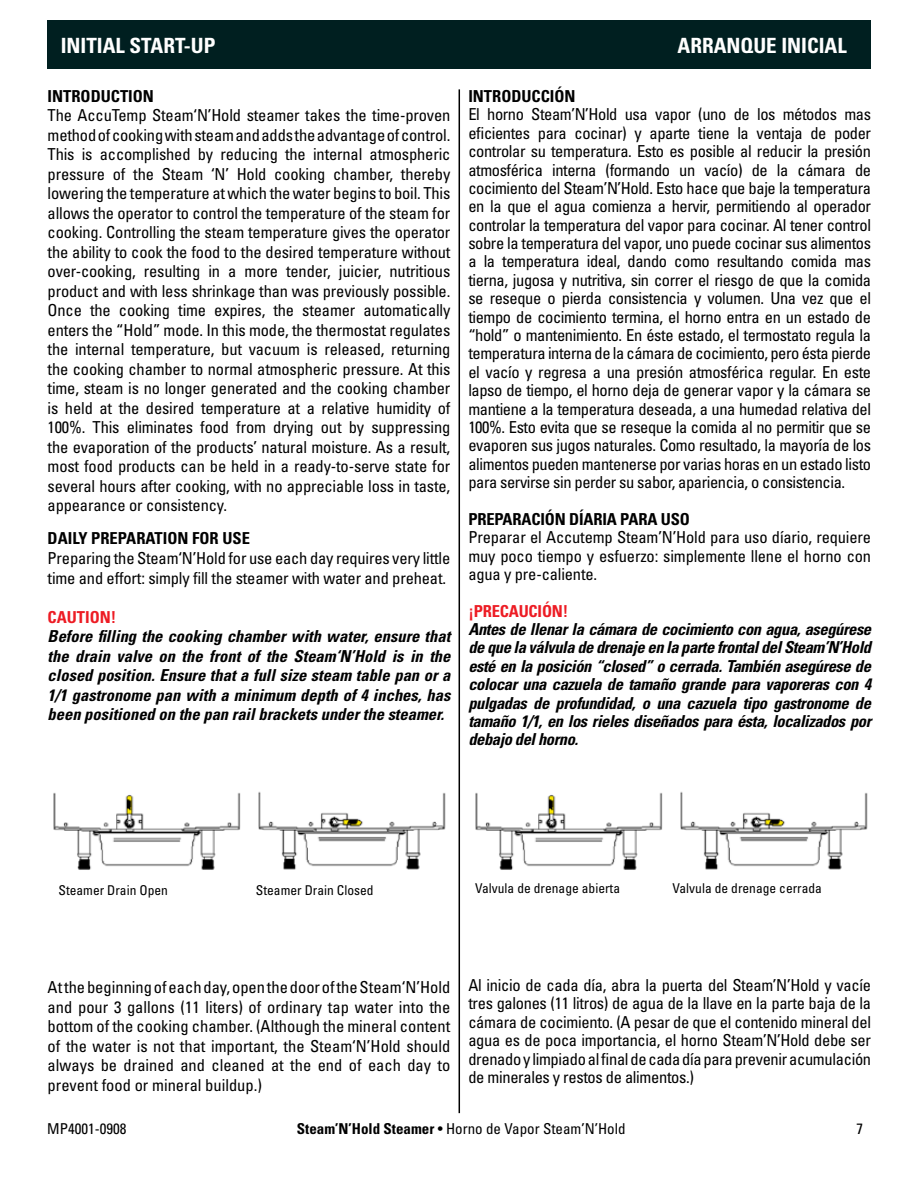
<style>
.page{position:relative;width:918px;height:1188px;background:#fff}
.page>*{position:absolute;margin:0;border:0;box-sizing:border-box;transform-origin:0 0}
.t1{font:700 condensed 21px "Univers";color:#fff}
.t2{font:condensed 16.5px/18.5px "Univers";letter-spacing:-.01em;color:#000;text-align:justify}
.t3{font:italic 700 condensed 16.5px/18.5px "Univers";letter-spacing:-.01em;color:#000;text-align:justify}
.t4{font:700 condensed 16.5px "Univers";color:#000}
.t5{font:700 condensed 16.5px "Univers";color:#ed1c24}
.t6{font:condensed 15px "Univers";color:#000}
.t7{font:condensed 13.5px "Univers";color:#000}
.s1{font-weight:700}
</style>
<div class="page">
<hr style="left:459px;top:89px;width:1px;height:1024px;background:#000">
<div style="left:47px;top:21px;width:824px;height:48px;background:#001f20"></div>
<img style="left:53px;top:791px;width:393px;height:79px">
<img style="left:475px;top:791px;width:393px;height:79px">
<p class="t1" style="left:61px;top:33px;width:156px">INITIAL START-UP</p>
<p class="t1" style="left:678px;top:33px;width:169px">ARRANQUE INICIAL</p>
<p class="t4" style="left:48px;top:86px;width:108px">INTRODUCTION</p>
<p class="t2" style="left:48px;top:106px;width:404px;line-height:19.5px">The AccuTemp Steam‘N’Hold steamer takes the time-proven method of cooking with steam and adds the advantage of control.<br>This is accomplished by reducing the internal atmospheric pressure of the Steam ‘N’ Hold cooking chamber, thereby lowering the temperature at which the water begins to boil. This allows the operator to control the temperature of the steam for cooking. Controlling the steam temperature gives the operator the ability to cook the food to the desired temperature without over-cooking, resulting in a more tender, juicier, nutritious product and with less shrinkage than was previously possible.<br>Once the cooking time expires, the steamer automatically enters the “Hold” mode. In this mode, the thermostat regulates the internal temperature, but vacuum is released, returning the cooking chamber to normal atmospheric pressure. At this time, steam is no longer generated and the cooking chamber is held at the desired temperature at a relative humidity of 100%. This eliminates food from drying out by suppressing the evaporation of the products’ natural moisture. As a result, most food products can be held in a ready-to-serve state for several hours after cooking, with no appreciable loss in taste, appearance or consistency.</p>
<p class="t4" style="left:48px;top:529px;width:202px">DAILY PREPARATION FOR USE</p>
<p class="t2" style="left:48px;top:548px;width:404px;line-height:19.5px">Preparing the Steam‘N’Hold for use each day requires very little time and effort: simply fill the steamer with water and preheat.</p>
<p class="t5" style="left:48px;top:607px;width:70px">CAUTION!</p>
<p class="t3" style="left:48px;top:626px;width:404px;line-height:19.5px">Before filling the cooking chamber with water, ensure that the drain valve on the front of the Steam‘N’Hold is in the closed position. Ensure that a full size steam table pan or a 1/1 gastronome pan with a minimum depth of 4 inches, has been positioned on the pan rail brackets under the steamer.</p>
<p class="t4" style="left:468px;top:86px;width:109px">INTRODUCCIÓN</p>
<p class="t2" style="left:468px;top:105px;width:404px">El horno Steam’N’Hold usa vapor (uno de los métodos mas eficientes para cocinar) y aparte tiene la ventaja de poder controlar su temperatura. Esto es posible al reducir la presión atmosférica interna (formando un vacío) de la cámara de cocimiento del Steam’N’Hold. Esto hace que baje la temperatura en la que el agua comienza a hervir, permitiendo al operador controlar la temperatura del vapor para cocinar. Al tener control sobre la temperatura del vapor, uno puede cocinar sus alimentos a la temperatura ideal, dando como resultando comida mas tierna, jugosa y nutritiva, sin correr el riesgo de que la comida se reseque o pierda consistencia y volumen. Una vez que el tiempo de cocimiento termina, el horno entra en un estado de “hold” o mantenimiento. En éste estado, el termostato regula la temperatura interna de la cámara de cocimiento, pero ésta pierde el vacío y regresa a una presión atmosférica regular. En este lapso de tiempo, el horno deja de generar vapor y la cámara se mantiene a la temperatura deseada, a una humedad relativa del 100%. Esto evita que se reseque la comida al no permitir que se evaporen sus jugos naturales. Como resultado, la mayoría de los alimentos pueden mantenerse por varias horas en un estado listo para servirse sin perder su sabor, apariencia, o consistencia.</p>
<p class="t4" style="left:468px;top:509px;width:37px">PREPARA</p>
<p class="t4" style="left:532px;top:509px;width:62px">CIÓN DÍARIA</p>
<p class="t4" style="left:620px;top:509px;width:11px">PARA</p>
<p class="t4" style="left:661px;top:509px;width:11px">USO</p>
<p class="t2" style="left:468px;top:528px;width:404px">Preparar el Accutemp Steam’N’Hold para uso díario, requiere muy poco tiempo y esfuerzo: simplemente llene el horno con agua y pre-caliente.</p>
<p class="t5" style="left:468px;top:601px;width:101px">¡PRECAUCIÓN !</p>
<p class="t3" style="left:468px;top:620px;width:404px">Antes de llenar la cámara de cocimiento con agua, asegúrese de que la válvula de drenaje en la parte frontal del Steam’N’Hold esté en la posición “closed” o cerrada. También asegúrese de colocar una cazuela de tamaño grande para vaporeras con 4 pulgadas de profundidad, o una cazuela tipo gastronome de tamaño 1/1, en los rieles diseñados para ésta, localizados por debajo del horno.</p>
<p class="t7" style="left:58px;top:882px;width:111px">Steamer Drain Open</p>
<p class="t7" style="left:256px;top:882px;width:119px">Steamer Drain Closed</p>
<p class="t7" style="left:475px;top:879px;width:146px">Valvula de drenage abierta</p>
<p class="t7" style="left:673px;top:879px;width:151px">Valvula de drenage cerrada</p>
<p class="t2" style="left:48px;top:977px;width:404px;line-height:19.5px">At the beginning of each day, open the door of the Steam‘N’Hold and pour 3 gallons (11 liters) of ordinary tap water into the bottom of the cooking chamber. (Although the mineral content of the water is not that important, the Steam‘N’Hold should always be drained and cleaned at the end of each day to prevent food or mineral buildup.)</p>
<p class="t2" style="left:468px;top:976px;width:404px">Al inicio de cada día, abra la puerta del Steam’N’Hold y vacíe tres galones (11 litros) de agua de la llave en la parte baja de la cámara de cocimiento. (A pesar de que el contenido mineral del agua es de poca importancia, el horno Steam’N’Hold debe ser drenado y limpiado al final de cada día para prevenir acumulación de minerales y restos de alimentos.)</p>
<p class="t6" style="left:47px;top:1119px;width:81px">MP4001-0908</p>
<p class="t6" style="left:297px;top:1119px;width:330px"><span class="s1">STEAM’N’HOLD STEAMER</span> • Horno de Vapor Steam’N’Hold</p>
<p class="t6" style="left:857px;top:1119px;width:8px">7</p>
</div>
